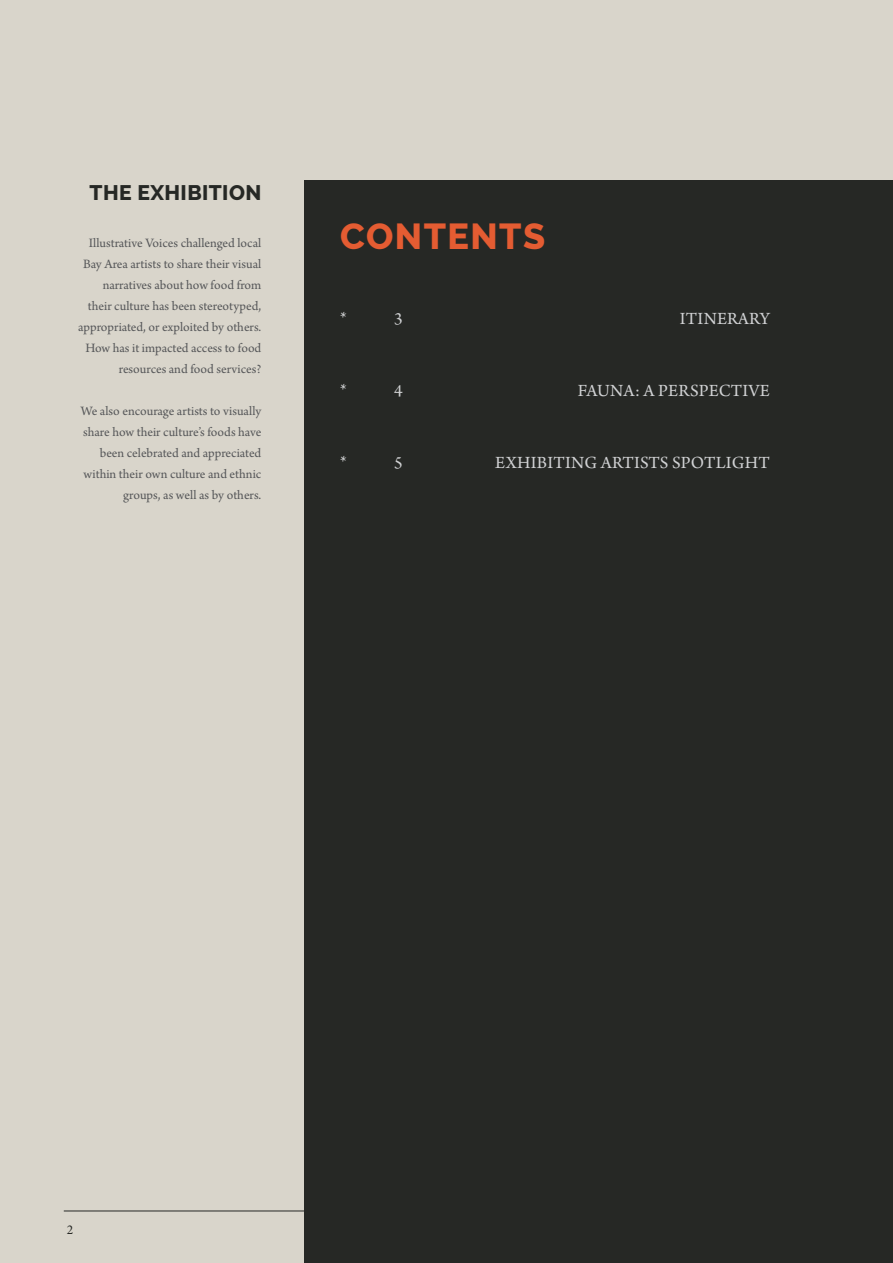
<style>
.page{position:relative;width:893px;height:1263px;background:#d9d5cb}
.page>*{position:absolute;margin:0;border:0;box-sizing:border-box;transform-origin:0 0}
.Header_-_Align_Left{font:800 36px "Raleway";letter-spacing:.04em;color:#e45c32}
.Subhead_-_Align_Righ{font:800 21px "Raleway";letter-spacing:.02em;color:#262825}
.t1{font:18px "Arno Pro";letter-spacing:.01em;color:#d1d2d4}
.Body_Text_-_Align_Ri{font:13.5px/21px "Arno Pro";color:#57585a;text-align:right}
.t2{font:13.5px "Minion Pro";color:#262825}
</style>
<div class="page">
<div style="left:305px;top:181px;width:588px;height:1082px;background:#262825"></div>
<hr style="left:64px;top:1211px;width:829px;height:1px;background:#262825">
<p class="Subhead_-_Align_Righ" style="left:90px;top:181px;width:173px">THE EXHIBITION</p>
<p class="Body_Text_-_Align_Ri" style="left:78px;top:233px;width:185px">Illustrative Voices challenged local Bay Area artists to share their visual narratives about how food from their culture has been stereotyped, appropriated, or exploited by others.<br>How has it impacted access to food resources and food services?</p>
<p class="Body_Text_-_Align_Ri" style="left:81px;top:401px;width:182px">We also encourage artists to visually share how their culture’s foods have been celebrated and appreciated within their own culture and ethnic groups, as well as by others.</p>
<p class="Header_-_Align_Left" style="left:340px;top:216px;width:207px">CONTENTS</p>
<p class="t1" style="left:340px;top:308px;width:8px">*</p>
<p class="t1" style="left:394px;top:308px;width:10px">3</p>
<p class="t1" style="left:680px;top:308px;width:91px">ITINERARY</p>
<p class="t1" style="left:340px;top:380px;width:8px">*</p>
<p class="t1" style="left:394px;top:380px;width:10px">4</p>
<p class="t1" style="left:578px;top:380px;width:194px">FAUNA: A PERSPECTIVE</p>
<p class="t1" style="left:340px;top:452px;width:8px">*</p>
<p class="t1" style="left:394px;top:452px;width:10px">5</p>
<p class="t1" style="left:495px;top:452px;width:276px">EXHIBITING ARTISTS SPOTLIGHT</p>
<p class="t2" style="left:67px;top:1220px;width:8px">2</p>
</div>
